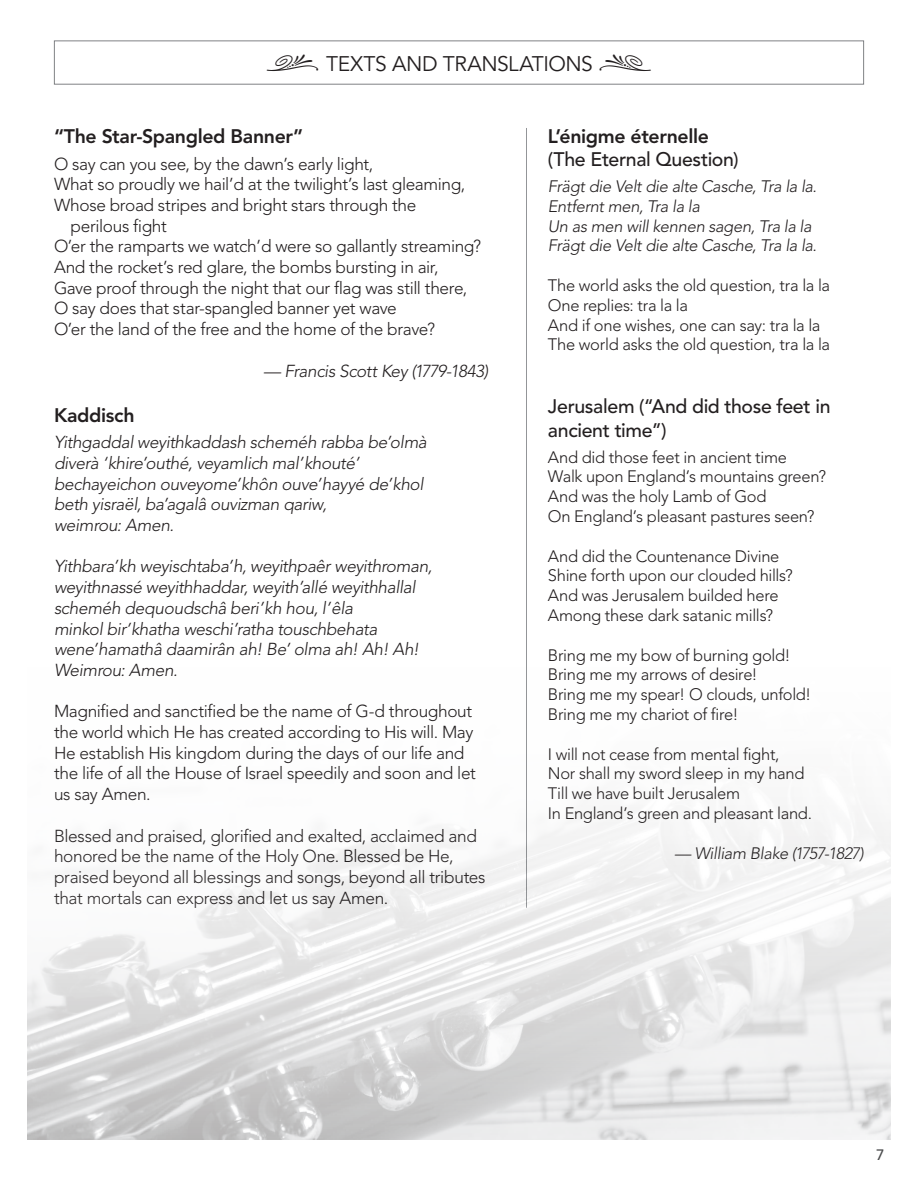
<style>
.page{position:relative;width:918px;height:1188px;background:#fff}
.page>*{position:absolute;margin:0;border:0;box-sizing:border-box;transform-origin:0 0}
.t1{font:21px "Avenir";letter-spacing:-.02em;color:#231f20}
.t2{font:500 19.5px/23.4px "Avenir";letter-spacing:-.015em;color:#231f20}
.t3{font:800 19.5px "Avenir";letter-spacing:-.015em;color:#231f20}
.t4{font:300 17.25px/20.7px "Avenir";letter-spacing:-.02em;color:#231f20}
.t5{font:italic 300 17.25px/20.7px "Avenir";letter-spacing:-.02em;color:#231f20}
.t6{font:300 16.5px/19.8px "Avenir";letter-spacing:-.02em;color:#231f20}
.t7{font:italic 300 16.5px/19.8px "Avenir";letter-spacing:-.025em;color:#231f20}
.t8{font:500 15px "Avenir";color:#4b4c4d}
.s1{font-family:"Type Embellishments One Let Plain";font-size:33px}
</style>
<div class="page">
<hr style="left:526px;top:128px;width:1px;height:780px;background:#939598">
<div style="left:54px;top:40px;width:810px;height:45px;border:1px solid #808285"></div>
<img style="left:27px;top:813px;width:864px;height:326px">
<p class="t1" style="left:266px;top:52px;width:388px"><span class="s1">,</span> TEXTS AND TRANSLATIONS <span class="s1">.</span></p>
<p class="t3" style="left:54px;top:124px;width:251px">“The Star-Spangled Banner”</p>
<p class="t4" style="left:54px;top:153px;width:321px">O say can you see, by the dawn’s early light,</p>
<p class="t4" style="left:54px;top:174px;width:413px">What so proudly we hail’d at the twilight’s last gleaming,</p>
<p class="t4" style="left:54px;top:195px;width:364px">Whose broad stripes and bright stars through the</p>
<p class="t4" style="left:71px;top:215px;width:98px">perilous fight</p>
<p class="t4" style="left:54px;top:236px;width:429px">O’er the ramparts we watch’d were so gallantly streaming?</p>
<p class="t4" style="left:54px;top:257px;width:386px">And the rocket’s red glare, the bombs bursting in air,</p>
<p class="t4" style="left:54px;top:277px;width:415px">Gave proof through the night that our flag was still there,</p>
<p class="t4" style="left:54px;top:298px;width:344px">O say does that star-spangled banner yet wave</p>
<p class="t4" style="left:54px;top:319px;width:383px">O’er the land of the free and the home of the brave?</p>
<p class="t5" style="left:263px;top:360px;width:226px">— Francis Scott Key (1779-1843)</p>
<p class="t3" style="left:54px;top:403px;width:82px">Kaddisch</p>
<p class="t5" style="left:54px;top:432px;width:374px">Yithgaddal weyithkaddash scheméh rabba be’olmà diverà ‘khire’outhé, veyamlich mal’khouté’ bechayeichon ouveyome’khôn ouve’hayyé de’khol beth yisraël, ba’agalâ ouvizman qariw,<br>weimrou: Amen.</p>
<p class="t5" style="left:54px;top:556px;width:380px">Yithbara’kh weyischtaba’h, weyithpaêr weyithroman, weyithnassé weyithhaddar, weyith’allé weyithhallal scheméh dequoudschâ beri’kh hou, l’êla<br>minkol bir’khatha weschi’ratha touschbehata wene’hamathâ daamirân ah! Be’ olma ah! Ah! Ah!<br>Weimrou: Amen.</p>
<p class="t4" style="left:54px;top:701px;width:423px">Magnified and sanctified be the name of G-d throughout the world which He has created according to His will. May He establish His kingdom during the days of our life and the life of all the House of Israel speedily and soon and let us say Amen.</p>
<p class="t4" style="left:54px;top:825px;width:433px">Blessed and praised, glorified and exalted, acclaimed and honored be the name of the Holy One. Blessed be He, praised beyond all blessings and songs, beyond all tributes that mortals can express and let us say Amen.</p>
<p class="t3" style="left:548px;top:124px;width:162px">L’énigme éternelle</p>
<p class="t2" style="left:548px;top:148px;width:192px">(The Eternal Question)</p>
<p class="t7" style="left:548px;top:176px;width:270px">Frägt die Velt die alte Casche, Tra la la.<br>Entfernt men, Tra la la<br>Un as men will kennen sagen, Tra la la Frägt die Velt die alte Casche, Tra la la.</p>
<p class="t6" style="left:548px;top:275px;width:284px">The world asks the old question, tra la la One replies: tra la la<br>And if one wishes, one can say: tra la la The world asks the old question, tra la la</p>
<p class="t2" style="left:548px;top:395px;width:284px">Jerusalem (“And did those feet in ancient time”)</p>
<p class="t6" style="left:548px;top:447px;width:280px">And did those feet in ancient time<br>Walk upon England’s mountains green?<br>And was the holy Lamb of God<br>On England’s pleasant pastures seen?</p>
<p class="t6" style="left:548px;top:546px;width:246px">And did the Countenance Divine<br>Shine forth upon our clouded hills?<br>And was Jerusalem builded here<br>Among these dark satanic mills?</p>
<p class="t6" style="left:548px;top:645px;width:265px">Bring me my bow of burning gold!<br>Bring me my arrows of desire!<br>Bring me my spear! O clouds, unfold!<br>Bring me my chariot of fire!</p>
<p class="t6" style="left:548px;top:744px;width:265px">I will not cease from mental fight,<br>Nor shall my sword sleep in my hand Till we have built Jerusalem<br>In England’s green and pleasant land.</p>
<p class="t7" style="left:674px;top:843px;width:191px">— William Blake (1757-1827)</p>
<p class="t8" style="left:876px;top:1146px;width:10px">7</p>
</div>
